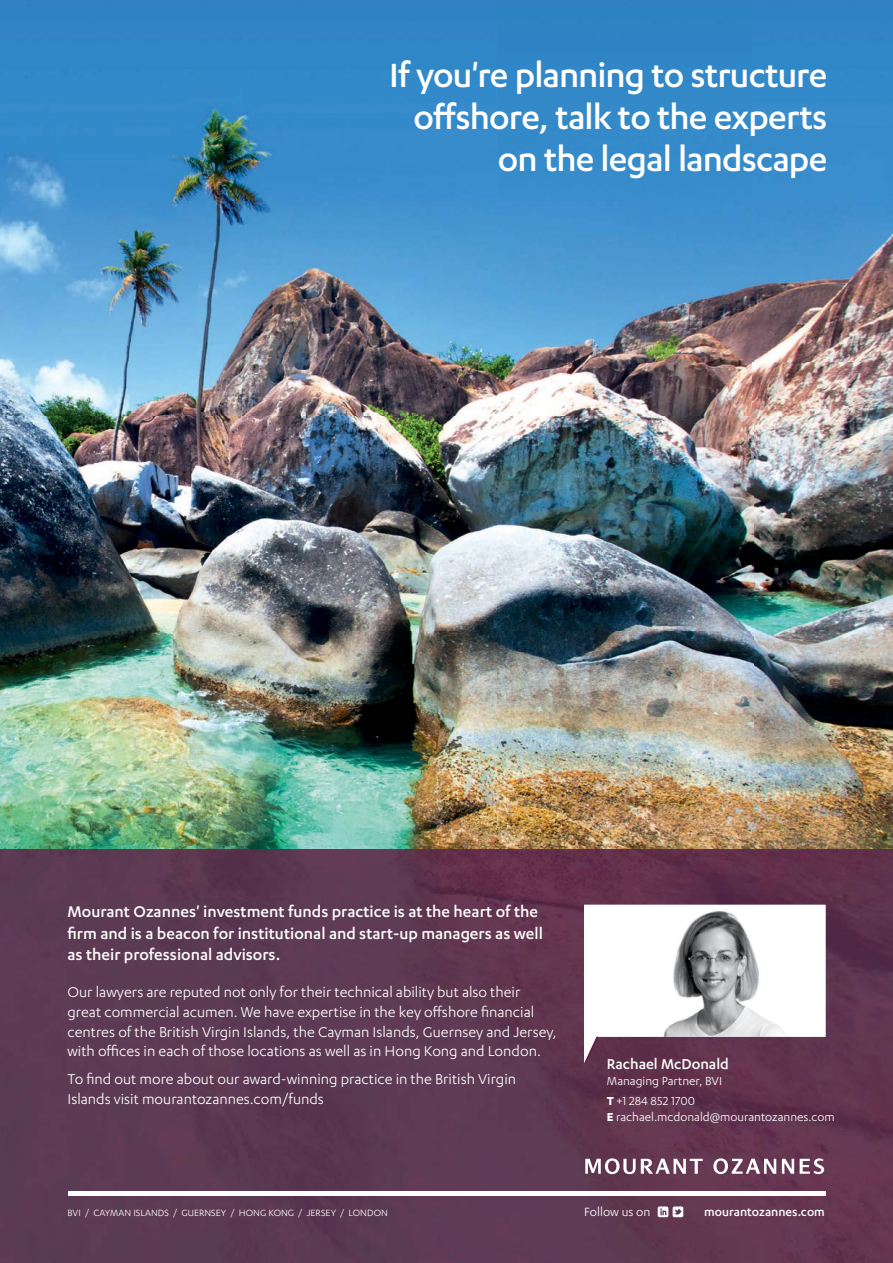
<style>
.page{position:relative;width:893px;height:1263px;background:#fff}
.page>*{position:absolute;margin:0;border:0;box-sizing:border-box;transform-origin:0 0}
.t1{font:500 39px/42px "Karbon";letter-spacing:-.02em;color:#fff;text-align:right}
.t2{font:500 18px/21.6px "Karbon";color:#fff}
.t3{font:16.5px/19.8px "Karbon";color:#fff}
.t4{font:500 16.5px "Karbon";color:#fff}
.t5{font:500 13.8px "Karbon";color:#fff}
.t6{font:13.8px "Karbon";color:#fff}
.t7{font:13.5px/20.1px "Karbon";color:#fff}
.t8{font:10.5px "Karbon";letter-spacing:.005em;color:#fff}
.s1{font-weight:700}
</style>
<div class="page">
<img style="left:0;top:0;width:893px;height:1263px">
<svg style="left:585px;top:1158px;width:118px;height:16px"></svg>
<svg style="left:713px;top:1158px;width:63px;height:16px"></svg>
<svg style="left:782px;top:1159px;width:12px;height:15px"></svg>
<svg style="left:800px;top:1158px;width:24px;height:16px"></svg>
<div style="left:68px;top:1191px;width:757px;height:5px;background:#fff"></div>
<svg style="left:658px;top:1206px;width:25px;height:11px"></svg>
<svg style="left:584px;top:905px;width:241px;height:158px"></svg>
<h1 class="t1" style="left:389px;top:53px;width:440px">If you're planning to structure offshore, talk to the experts on the legal landscape</h1>
<p class="t2" style="left:68px;top:900px;width:477px">Mourant Ozannes' investment funds practice is at the heart of the firm and is a beacon for institutional and start-up managers as well as their professional advisors.</p>
<p class="t3" style="left:68px;top:981px;width:491px">Our lawyers are reputed not only for their technical ability but also their great commercial acumen. We have expertise in the key offshore financial centres of the British Virgin Islands, the Cayman Islands, Guernsey and Jersey, with offices in each of those locations as well as in Hong Kong and London.</p>
<p class="t3" style="left:68px;top:1069px;width:450px">To find out more about our award-winning practice in the British Virgin<br>Islands visit mourantozannes.com/funds</p>
<p class="t4" style="left:607px;top:1054px;width:124px">Rachael McDonald</p>
<p class="t7" style="left:607px;top:1070px;width:117px">Managing Partner, BVI<br><span class="s1">T</span> +1 284 852 1700</p>
<p class="t7" style="left:607px;top:1107px;width:229px"><span class="s1">E</span> rachael.mcdonald@mourantozannes.com</p>
<p class="t8" style="left:68px;top:1207px;width:322px">BVI / CAYMAN ISLANDS / GUERNSEY / HONG KONG / JERSEY / LONDON</p>
<p class="t6" style="left:584px;top:1204px;width:68px">Follow us on</p>
<p class="t5" style="left:704px;top:1204px;width:122px">mourantozannes.com</p>
</div>
